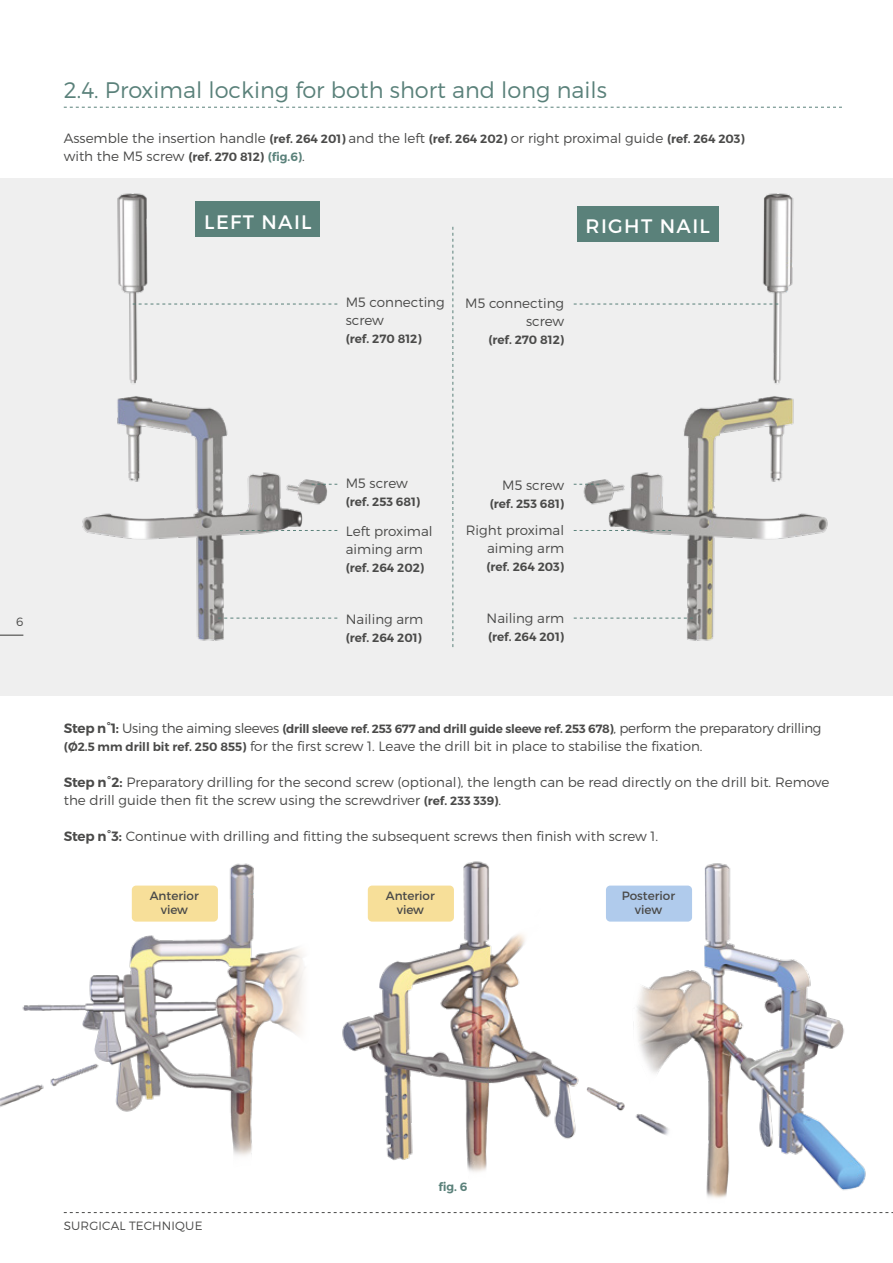
<style>
.page{position:relative;width:893px;height:1263px;background:#fff}
.page>*{position:absolute;margin:0;border:0;box-sizing:border-box;transform-origin:0 0}
.t1{font:300 22.5px "Montserrat";color:#5a817a}
.t2{font:19.5px "Montserrat";letter-spacing:.07em;color:#fff}
.t3{font:300 13.5px/18px "Montserrat";color:#4a4a49}
.t4{font:600 12px "Montserrat";letter-spacing:-.005em;color:#4a4a49}
.t5{font:12px/14.4px "Montserrat";color:#4a4a49;text-align:center}
.t6{font:300 12px "Montserrat";letter-spacing:.01em;color:#4a4a49}
.t7{font:600 12px "Montserrat";color:#5a817a}
.s1{font-weight:600;font-size:12px}
.s2{font-weight:600;font-size:12px;color:#5a817a}
.s3{font-size:13.5px}
.s4{font-weight:300;font-size:13.5px}
.s5{font-weight:600}
</style>
<div class="page">
<svg style="left:64px;top:107px;width:778px;height:1px"></svg>
<div style="left:0;top:178px;width:893px;height:518px;background:#efefef"></div>
<img style="left:573px;top:193px;width:255px;height:448px">
<img style="left:82px;top:193px;width:256px;height:448px">
<svg style="left:133px;top:304px;width:204px;height:1px"></svg>
<svg style="left:312px;top:484px;width:25px;height:1px"></svg>
<svg style="left:240px;top:530px;width:97px;height:1px"></svg>
<svg style="left:218px;top:618px;width:119px;height:1px"></svg>
<svg style="left:574px;top:304px;width:204px;height:1px"></svg>
<svg style="left:574px;top:484px;width:25px;height:1px"></svg>
<svg style="left:574px;top:530px;width:97px;height:1px"></svg>
<svg style="left:574px;top:618px;width:119px;height:1px"></svg>
<svg style="left:452px;top:227px;width:1px;height:420px"></svg>
<div style="left:577px;top:206px;width:142px;height:35px;background:#5a817a"></div>
<div style="left:196px;top:201px;width:124px;height:36px;background:#5a817a"></div>
<img style="left:0;top:863px;width:305px;height:293px">
<img style="left:342px;top:861px;width:273px;height:311px">
<img style="left:615px;top:863px;width:251px;height:351px">
<div style="left:132px;top:885px;width:86px;height:36px;background:#f7df99;border-radius:4px"></div>
<div style="left:368px;top:885px;width:86px;height:36px;background:#f7df99;border-radius:4px"></div>
<div style="left:606px;top:885px;width:86px;height:36px;background:#b0cbec;border-radius:4px"></div>
<svg style="left:0;top:635px;width:23px;height:1px"></svg>
<svg style="left:64px;top:1212px;width:829px;height:1px"></svg>
<h1 class="t1" style="left:64px;top:77px;width:545px">2.4. Proximal locking for both short and long nails</h1>
<p class="t3" style="left:64px;top:129px;width:683px">Assemble the insertion handle <span class="s1">(ref. 264 201)</span> and the left <span class="s1">(ref. 264 202)</span> or right proximal guide <span class="s1">(ref. 264 203) </span>with the M5 screw <span class="s1">(ref. 270 812)</span> <span class="s2">(fig.6)</span>.</p>
<h2 class="t2" style="left:204px;top:210px;width:109px">LEFT NAIL</h2>
<h2 class="t2" style="left:585px;top:214px;width:126px">RIGHT NAIL</h2>
<p class="t3" style="left:346px;top:293px;width:100px">M5 connecting screw</p>
<p class="t4" style="left:346px;top:332px;width:77px">(ref. 270 812)</p>
<p class="t3" style="left:465px;top:294px;width:100px;text-align:right">M5 connecting screw</p>
<p class="t4" style="left:488px;top:332px;width:77px">(ref. 270 812)</p>
<p class="t6" style="left:16px;top:614px;width:9px">6</p>
<p class="t3" style="left:346px;top:474px;width:63px">M5 screw</p>
<p class="t4" style="left:346px;top:494px;width:76px">(ref. 253 681)</p>
<p class="t3" style="left:502px;top:476px;width:63px">M5 screw</p>
<p class="t4" style="left:490px;top:496px;width:76px">(ref. 253 681)</p>
<p class="t3" style="left:346px;top:522px;width:88px">Left proximal aiming arm</p>
<p class="t4" style="left:346px;top:560px;width:80px">(ref. 264 202)</p>
<p class="t3" style="left:466px;top:521px;width:100px;text-align:right">Right proximal aiming arm</p>
<p class="t4" style="left:486px;top:559px;width:79px">(ref. 264 203)</p>
<p class="t3" style="left:346px;top:610px;width:79px">Nailing arm</p>
<p class="t4" style="left:346px;top:630px;width:78px">(ref. 264 201)</p>
<p class="t3" style="left:487px;top:609px;width:79px">Nailing arm</p>
<p class="t4" style="left:488px;top:629px;width:78px">(ref. 264 201)</p>
<p class="t4" style="left:64px;top:721px;width:759px"><span class="s3">Step n°1:</span> <span class="s4">Using the aiming sleeves</span> (drill sleeve ref. 253 677 and drill guide sleeve ref. 253 678)<span class="s4">, perform the preparatory drilling</span></p>
<p class="t3" style="left:64px;top:736px;width:640px"><span class="s1">(Ø2.5 mm drill bit ref. 250 855)</span> for the first screw 1. Leave the drill bit in place to stabilise the fixation.</p>
<p class="t3" style="left:64px;top:772px;width:767px"><span class="s5">Step n°2:</span> Preparatory drilling for the second screw (optional), the length can be read directly on the drill bit. Remove the drill guide then fit the screw using the screwdriver <span class="s1">(ref. 233 339)</span>.</p>
<p class="t3" style="left:64px;top:826px;width:596px"><span class="s5">Step n°3:</span> Continue with drilling and fitting the subsequent screws then finish with screw 1.</p>
<p class="t5" style="left:150px;top:888px;width:51px">Anterior view</p>
<p class="t5" style="left:386px;top:888px;width:51px">Anterior view</p>
<p class="t5" style="left:622px;top:888px;width:55px">Posterior view</p>
<p class="t6" style="left:64px;top:1218px;width:140px">SURGICAL TECHNIQUE</p>
<p class="t7" style="left:438px;top:1179px;width:31px">fig. 6</p>
</div>
